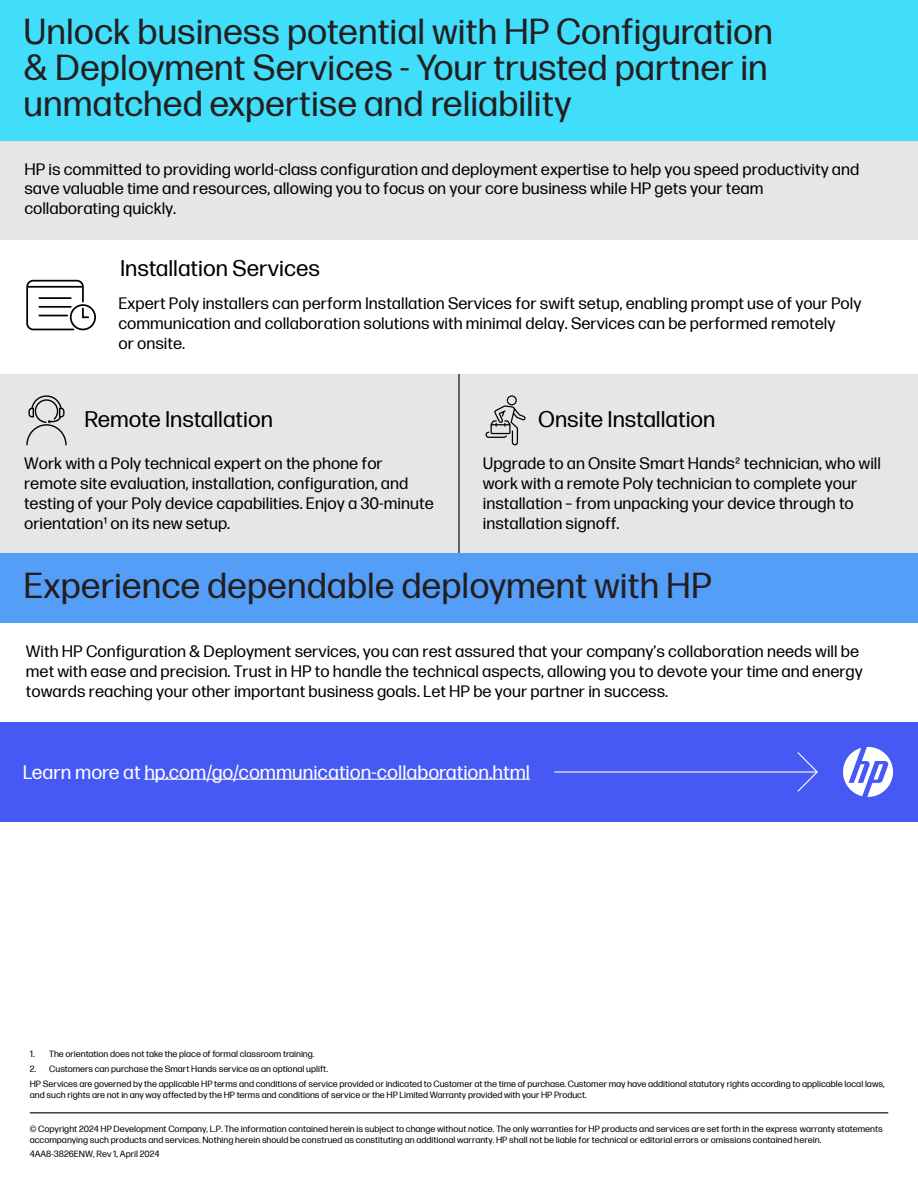
<style>
.page{position:relative;width:918px;height:1188px;background:#fff}
.page>*{position:absolute;margin:0;border:0;box-sizing:border-box;transform-origin:0 0}
.t1{font:36px/36px "Forma DJR Micro";color:#231f20}
.t2{font:22.5px "Forma DJR Micro";color:#000}
.t3{font:19.5px "Forma DJR Micro";color:#fff}
.t4{font:16.5px/19.8px "Forma DJR Micro";color:#000}
.t5{font:9px/10.8px "Forma DJR Micro";color:#000}
</style>
<div class="page">
<div style="left:1px;top:141px;width:917px;height:99px;background:#e6e6e6"></div>
<div style="left:0;top:374px;width:918px;height:180px;background:#e6e6e6"></div>
<hr style="left:458px;top:374px;width:2px;height:180px;background:#000">
<div style="left:0;top:722px;width:918px;height:100px;background:#4759f5"></div>
<hr style="left:30px;top:1112px;width:858px;height:1px;background:#000">
<hr style="left:555px;top:771px;width:262px;height:2px;background:#fff">
<svg style="left:796px;top:752px;width:22px;height:40px"></svg>
<hr style="left:144px;top:779px;width:386px;height:1px;background:#fff">
<svg style="left:843px;top:747px;width:50px;height:50px"></svg>
<div style="left:0;top:0;width:918px;height:141px;background:#40defa"></div>
<div style="left:0;top:554px;width:918px;height:69px;background:#549ef7"></div>
<svg style="left:26px;top:395px;width:41px;height:50px"></svg>
<svg style="left:486px;top:395px;width:40px;height:50px"></svg>
<svg style="left:26px;top:280px;width:70px;height:50px"></svg>
<h1 class="t1" style="left:24px;top:11px;width:751px">Unlock business potential with HP Configuration &amp; Deployment Services - Your trusted partner in unmatched expertise and reliability</h1>
<p class="t4" style="left:24px;top:158px;width:836px">HP is committed to providing world-class configuration and deployment expertise to help you speed productivity and save valuable time and resources, allowing you to focus on your core business while HP gets your team collaborating quickly.</p>
<h2 class="t2" style="left:120px;top:252px;width:201px">Installation Services</h2>
<p class="t4" style="left:119px;top:292px;width:744px">Expert Poly installers can perform Installation Services for swift setup, enabling prompt use of your Poly communication and collaboration solutions with minimal delay. Services can be performed remotely<br>or onsite.</p>
<h2 class="t2" style="left:84px;top:403px;width:190px">Remote Installation</h2>
<p class="t4" style="left:24px;top:452px;width:411px">Work with a Poly technical expert on the phone for remote site evaluation, installation, configuration, and testing of your Poly device capabilities. Enjoy a 30-minute orientation1 on its new setup.</p>
<h2 class="t2" style="left:538px;top:403px;width:179px">Onsite Installation</h2>
<p class="t4" style="left:483px;top:452px;width:400px">Upgrade to an Onsite Smart Hands2 technician, who will work with a remote Poly technician to complete your installation – from unpacking your device through to installation signoff.</p>
<h1 class="t1" style="left:24px;top:565px;width:690px">Experience dependable deployment with HP</h1>
<p class="t4" style="left:26px;top:640px;width:838px">With HP Configuration &amp; Deployment services, you can rest assured that your company’s collaboration needs will be met with ease and precision. Trust in HP to handle the technical aspects, allowing you to devote your time and energy towards reaching your other important business goals. Let HP be your partner in success.</p>
<p class="t3" style="left:23px;top:758px;width:509px">Learn more at hp.com/go/communication-collaboration.html</p>
<p class="t5" style="left:30px;top:1048px;width:286px">1. The orientation does not take the place of formal classroom training.</p>
<p class="t5" style="left:30px;top:1061px;width:856px;line-height:15.1px">2. Customers can purchase the Smart Hands service as an optional uplift.<br>HP Services are governed by the applicable HP terms and conditions of service provided or indicated to Customer at the time of purchase. Customer may have additional statutory rights according to applicable local laws,</p>
<p class="t5" style="left:30px;top:1089px;width:558px">and such rights are not in any way affected by the HP terms and conditions of service or the HP Limited Warranty provided with your HP Product.</p>
<p class="t5" style="left:30px;top:1123px;width:854px">© Copyright 2024 HP Development Company, L.P. The information contained herein is subject to change without notice. The only warranties for HP products and services are set forth in the express warranty statements accompanying such products and services. Nothing herein should be construed as constituting an additional warranty. HP shall not be liable for technical or editorial errors or omissions contained herein.</p>
<p class="t5" style="left:30px;top:1148px;width:131px">4AA8-3826ENW, Rev 1, April 2024</p>
</div>
